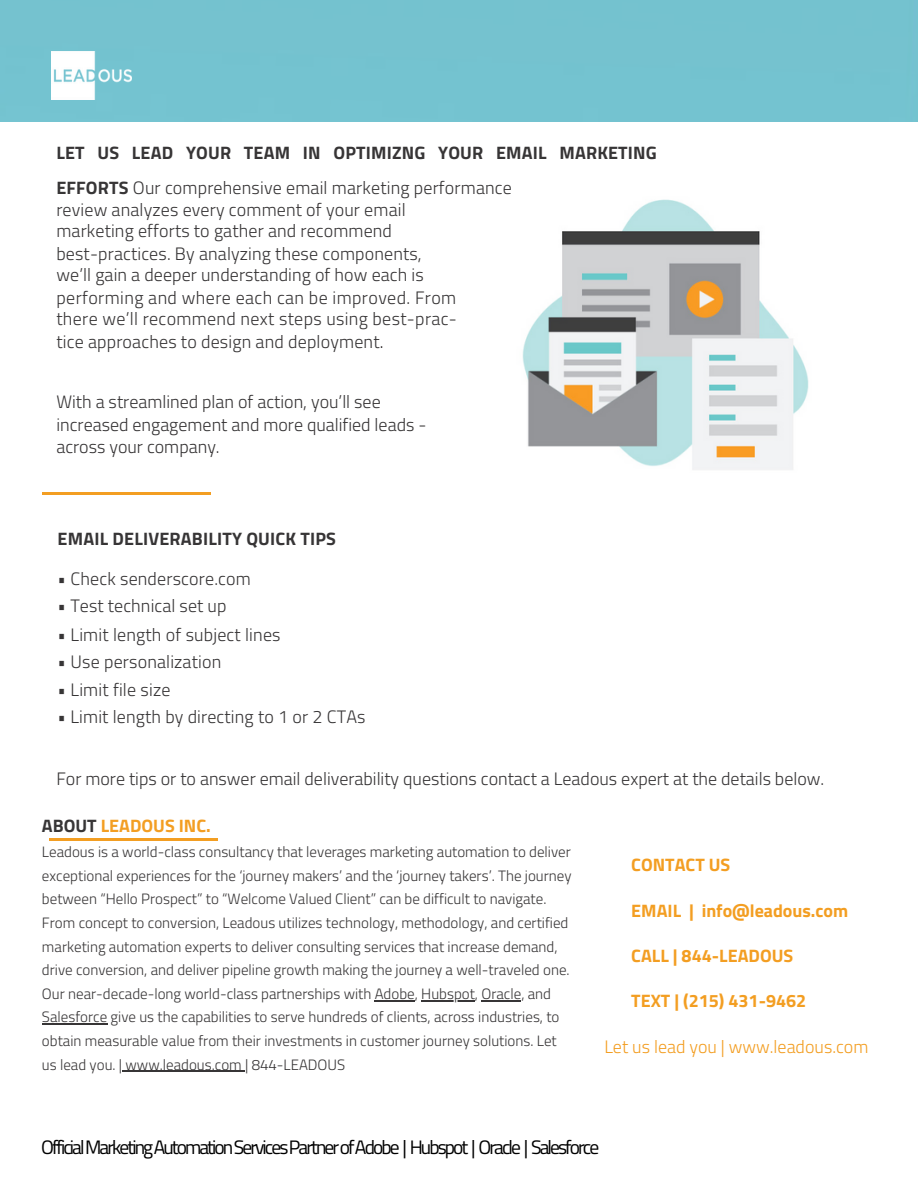
<style>
.page{position:relative;width:918px;height:1188px;background:#fff}
.page>*{position:absolute;margin:0;border:0;box-sizing:border-box;transform-origin:0 0}
.t1{font:19.5px "Titillium Web";letter-spacing:-.1em;color:#000}
.t2{font:300 18px/21.9px "Titillium Web";letter-spacing:.01em;color:#373536}
.t3{font:700 18px/34.8px "Titillium Web";letter-spacing:.01em;color:#373536}
.t4{font:700 18px "Titillium Web";color:#f39e22}
.t5{font:300 18px "Titillium Web";color:#f39e22}
.t6{font:300 15px/23.7px "Titillium Web";color:#373536}
.s1{font-weight:300}
.s2{color:#231f20}
.s3{color:#373536}
</style>
<div class="page">
<img style="left:52px;top:51px;width:80px;height:48px">
<hr style="left:42px;top:492px;width:168px;height:3px;background:#f39e22">
<img style="left:522px;top:199px;width:287px;height:271px">
<hr style="left:49px;top:838px;width:169px;height:3px;background:#f39e22">
<hr style="left:375px;top:1000px;width:40px;height:1px;background:#373536">
<hr style="left:421px;top:1000px;width:54px;height:1px;background:#373536">
<hr style="left:481px;top:1000px;width:40px;height:1px;background:#373536">
<hr style="left:42px;top:1024px;width:65px;height:1px;background:#373536">
<hr style="left:122px;top:1071px;width:123px;height:1px;background:#373536">
<p class="t3" style="left:56px;top:135px;width:602px">LET US LEAD YOUR TEAM IN OPTIMIZNG YOUR EMAIL MARKETING<br>EFFORTS <span class="s1">Our comprehensive email marketing performance</span></p>
<p class="t2" style="left:56px;top:198px;width:402px">review analyzes every comment of your email marketing efforts to gather and recommend best-practices. By analyzing these components, we’ll gain a deeper understanding of how each is performing and where each can be improved. From there we’ll recommend next steps using best-prac-</p>
<h1 class="t2" style="left:56px;top:330px;width:329px">tice approaches to design and deployment<span class="s2">.</span></h1>
<p class="t2" style="left:56px;top:390px;width:372px;line-height:22.5px">With a streamlined plan of action, you’ll see increased engagement and more qualified leads - across your company.</p>
<h3 class="t3" style="left:58px;top:521px;width:280px">EMAIL DELIVERABILITY QUICK TIPS</h3>
<h3 class="t2" style="left:58px;top:568px;width:195px">• Check senderscore.com</h3>
<h3 class="t2" style="left:58px;top:595px;width:170px">• Test technical set up</h3>
<h3 class="t2" style="left:58px;top:623px;width:225px">• Limit length of subject lines</h3>
<h3 class="t2" style="left:58px;top:650px;width:165px">• Use personalization</h3>
<h3 class="t2" style="left:58px;top:678px;width:114px">• Limit file size</h3>
<h3 class="t2" style="left:58px;top:705px;width:309px">• Limit length by directing to 1 or 2 CTAs</h3>
<h3 class="t2" style="left:56px;top:767px;width:769px">For more tips or to answer email deliverability questions contact a Leadous expert at the details below.</h3>
<h3 class="t4" style="left:42px;top:812px;width:170px"><span class="s3">ABOUT</span> LEADOUS INC.</h3>
<h3 class="t6" style="left:42px;top:840px;width:531px">Leadous is a world-class consultancy that leverages marketing automation to deliver exceptional experiences for the ‘journey makers’ and the ‘journey takers’. The journey between “Hello Prospect” to “Welcome Valued Client” can be difficult to navigate.<br>From concept to conversion, Leadous utilizes technology, methodology, and certified marketing automation experts to deliver consulting services that increase demand, drive conversion, and deliver pipeline growth making the journey a well-traveled one.<br>Our near-decade-long world-class partnerships with Adobe, Hubspot, Oracle, and</h3>
<h3 class="t6" style="left:42px;top:1005px;width:519px">Salesforce give us the capabilities to serve hundreds of clients, across industries, to obtain measurable value from their investments in customer journey solutions. Let us lead you. | www.leadous.com | 844-LEADOUS</h3>
<p class="t4" style="left:631px;top:850px;width:101px">CONTACT US</p>
<h2 class="t4" style="left:631px;top:897px;width:218px">EMAIL | info@leadous.com</h2>
<h2 class="t4" style="left:631px;top:942px;width:164px">CALL | 844-LEADOUS</h2>
<h2 class="t4" style="left:631px;top:987px;width:177px">TEXT | (215) 431-9462</h2>
<h3 class="t5" style="left:604px;top:1032px;width:266px">Let us lead you | www.leadous.com</h3>
<h1 class="t1" style="left:41px;top:1132px;width:560px">OfficialMarketingAutomationServicesPartnerofAdobe | Hubspot | Oracle | Salesforce</h1>
</div>
